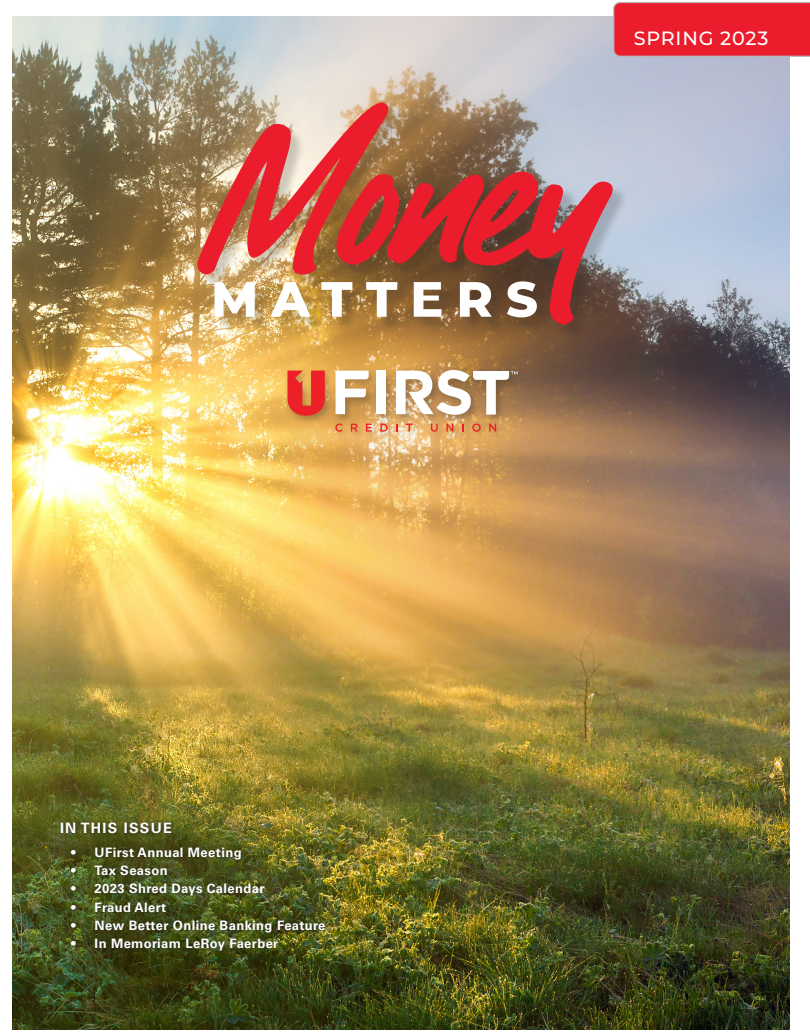
<style>
.page{position:relative;width:810px;height:1035px;background:#fff}
.page>*{position:absolute;margin:0;border:0;box-sizing:border-box;transform-origin:0 0}
.t1{font:100 19.25px "Montserrat";letter-spacing:.04em;color:#fff}
.t2{font:700 14.25px "Univers LT Pro 65";letter-spacing:.09em;color:#fff}
.t3{font:700 13px "Univers LT Pro 65";letter-spacing:.03em;color:#fff}
</style>
<div class="page">
<img style="left:12px;top:16px;width:778px;height:1014px">
<svg style="left:613px;top:2px;width:197px;height:55px;background:#e82432"></svg>
<div style="left:200px;top:105px;width:428px;height:235px;background:#231f20;opacity:.21"></div>
<img style="left:197px;top:102px;width:416px;height:223px">
<div style="left:285px;top:367px;width:243px;height:75px;background:#231f20;opacity:.3"></div>
<svg style="left:335px;top:423px;width:8px;height:9px"></svg>
<svg style="left:351px;top:424px;width:7px;height:8px"></svg>
<svg style="left:366px;top:424px;width:6px;height:8px"></svg>
<svg style="left:380px;top:424px;width:8px;height:8px"></svg>
<svg style="left:396px;top:424px;width:2px;height:8px"></svg>
<svg style="left:406px;top:424px;width:6px;height:8px"></svg>
<svg style="left:431px;top:424px;width:7px;height:8px"></svg>
<svg style="left:446px;top:424px;width:7px;height:8px"></svg>
<svg style="left:462px;top:424px;width:2px;height:8px"></svg>
<svg style="left:472px;top:423px;width:9px;height:9px"></svg>
<svg style="left:489px;top:424px;width:7px;height:8px"></svg>
<svg style="left:336px;top:371px;width:33px;height:43px"></svg>
<div style="left:376px;top:371px;width:10px;height:43px;background:#fff"></div>
<svg style="left:288px;top:371px;width:37px;height:45px;background:#e54633"></svg>
<svg style="left:396px;top:370px;width:122px;height:45px"></svg>
<div style="left:58px;top:819px;width:119px;height:19px;background:#231f20;opacity:.75"></div>
<div style="left:68px;top:844px;width:262px;height:111px;background:#231f20;opacity:.75"></div>
<p class="t1" style="left:634px;top:26px;width:136px">SPRING 2023</p>
<p class="t2" style="left:60px;top:818px;width:113px">IN THIS ISSUE</p>
<p class="t3" style="left:71px;top:843px;width:172px">• UFirst Annual Meeting</p>
<p class="t3" style="left:71px;top:861px;width:98px">• Tax Season</p>
<p class="t3" style="left:71px;top:880px;width:195px">• 2023 Shred Days Calendar</p>
<p class="t3" style="left:71px;top:898px;width:96px">• Fraud Alert</p>
<p class="t3" style="left:71px;top:916px;width:256px">• New Better Online Banking Feature</p>
<p class="t3" style="left:71px;top:934px;width:209px">• In Memoriam LeRoy Faerber</p>
</div>
